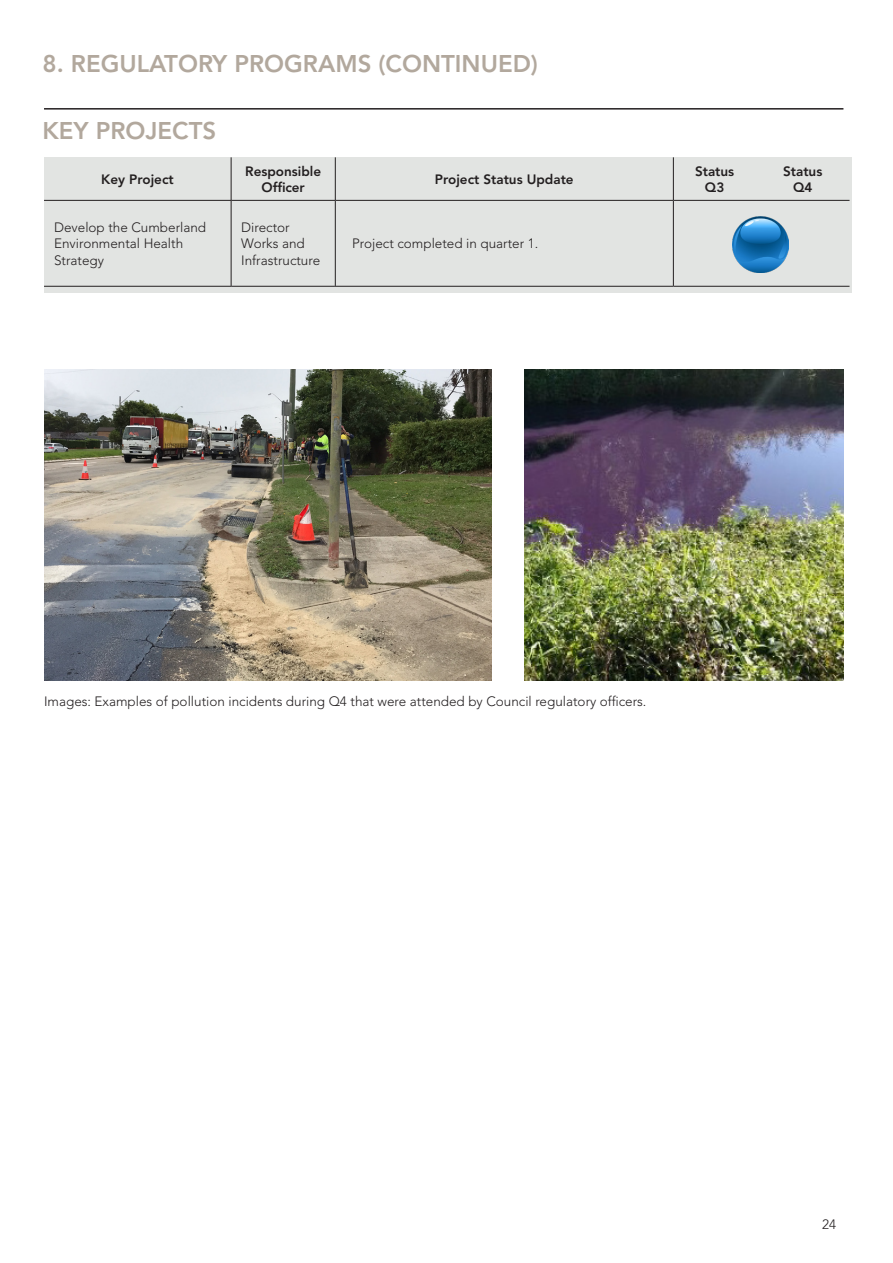
<style>
.page{position:relative;width:893px;height:1263px;background:#fff}
.page>*{position:absolute;margin:0;border:0;box-sizing:border-box;transform-origin:0 0}
.Body{font:800 24px "Avenir LT Pro";color:#b2a89d}
.Body-2{font:300 13.5px/16.2px "Avenir LT Pro";color:#231f20}
.Body-3{font:800 13.5px/16.2px "Avenir LT Pro";color:#231f20;text-align:center}
</style>
<div class="page">
<hr style="left:44px;top:108px;width:799px;height:2px;background:#231f20">
<div style="left:44px;top:157px;width:808px;height:136px;background:#e2e4e2"></div>
<hr style="left:231px;top:157px;width:1px;height:43px;background:#231f20">
<hr style="left:335px;top:157px;width:1px;height:43px;background:#231f20">
<hr style="left:673px;top:157px;width:1px;height:43px;background:#231f20">
<hr style="left:44px;top:200px;width:187px;height:1px;background:#231f20">
<hr style="left:231px;top:200px;width:104px;height:1px;background:#231f20">
<hr style="left:335px;top:200px;width:338px;height:1px;background:#231f20">
<hr style="left:335px;top:201px;width:1px;height:85px;background:#231f20">
<hr style="left:673px;top:200px;width:83px;height:1px;background:#231f20">
<hr style="left:673px;top:201px;width:1px;height:85px;background:#231f20">
<hr style="left:756px;top:200px;width:93px;height:1px;background:#231f20">
<hr style="left:335px;top:286px;width:338px;height:1px;background:#231f20">
<hr style="left:673px;top:286px;width:83px;height:1px;background:#231f20">
<hr style="left:756px;top:286px;width:93px;height:1px;background:#231f20">
<hr style="left:231px;top:201px;width:1px;height:85px;background:#231f20">
<hr style="left:44px;top:286px;width:187px;height:1px;background:#231f20">
<hr style="left:231px;top:286px;width:104px;height:1px;background:#231f20">
<img style="left:733px;top:217px;width:55px;height:55px">
<img style="left:44px;top:370px;width:448px;height:310px">
<img style="left:524px;top:370px;width:319px;height:310px">
<p class="Body" style="left:43px;top:50px;width:497px">8. REGULATORY PROGRAMS (CONTINUED)</p>
<p class="Body" style="left:43px;top:117px;width:175px">KEY PROJECTS</p>
<p class="Body-3" style="left:101px;top:171px;width:74px">Key Project</p>
<p class="Body-3" style="left:245px;top:163px;width:78px">Responsible<br>Officer</p>
<p class="Body-3" style="left:435px;top:171px;width:140px">Project Status Update</p>
<p class="Body-3" style="left:695px;top:163px;width:41px">Status<br>Q3</p>
<p class="Body-3" style="left:783px;top:163px;width:41px">Status<br>Q4</p>
<p class="Body-2" style="left:54px;top:219px;width:154px">Develop the Cumberland<br>Environmental Health<br>Strategy</p>
<p class="Body-2" style="left:241px;top:219px;width:81px">Director<br>Works and<br>Infrastructure</p>
<p class="Body-2" style="left:352px;top:236px;width:188px">Project completed in quarter 1.</p>
<p class="Body-2" style="left:44px;top:693px;width:604px">Images: Examples of pollution incidents during Q4 that were attended by Council regulatory officers.</p>
<p class="Body-2" style="left:822px;top:1216px;width:16px">24</p>
</div>
